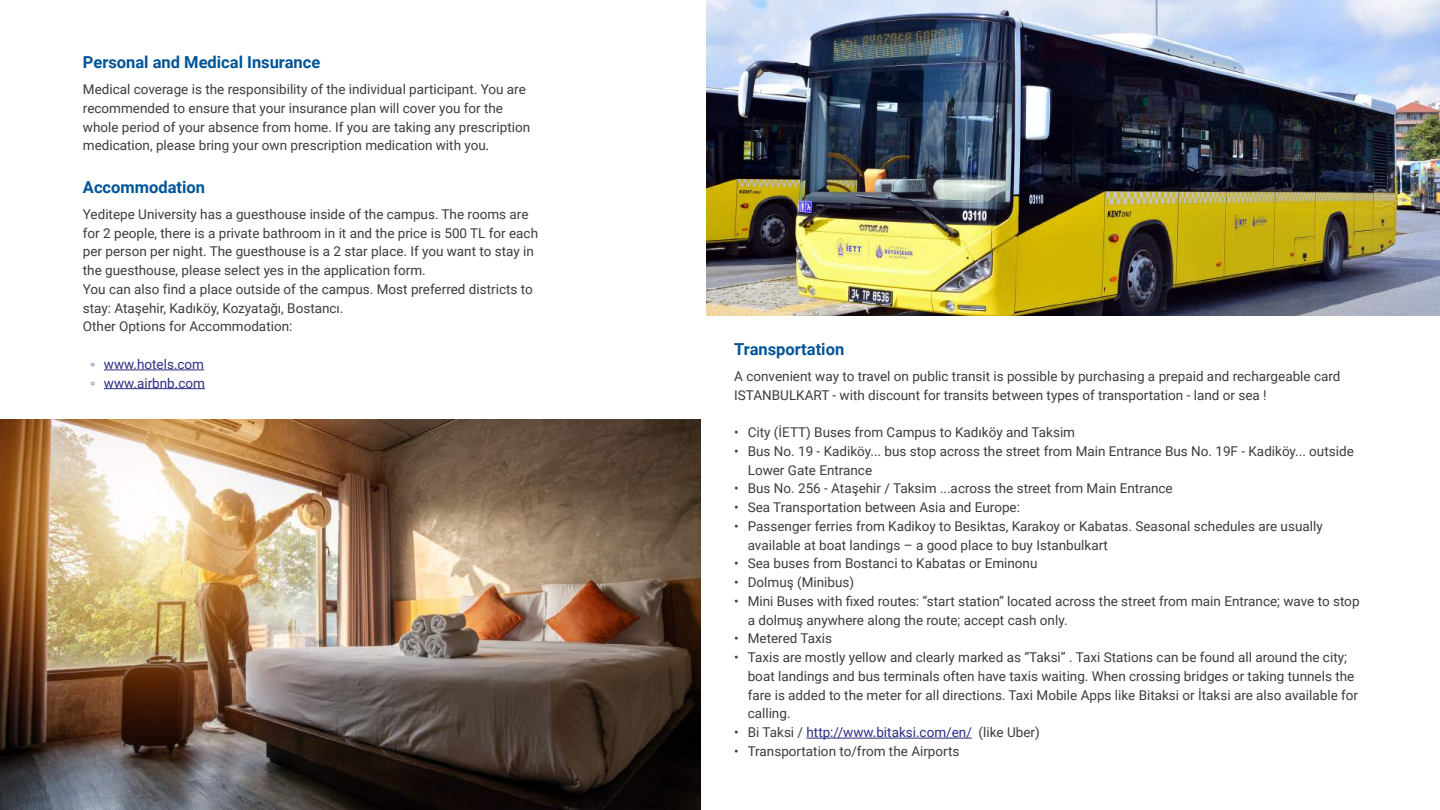
<style>
.page{position:relative;width:1440px;height:810px;background:#fff}
.page>*{position:absolute;margin:0;border:0;box-sizing:border-box;transform-origin:0 0}
.t1{font:700 16.5px "Roboto";color:#005498}
.t2{font:13.5px/18.8px "Roboto";color:#3c3c3b}
.t3{font:13.5px/18.8px "Roboto";color:#2d2e83}
.s1{font-family:"Myriad Pro"}
.s2{font-family:"Times New Roman"}
.s3{color:#3c3c3b}
</style>
<div class="page">
<hr style="left:104px;top:370px;width:100px;height:1px;background:#2d2e83">
<hr style="left:104px;top:388px;width:101px;height:1px;background:#2d2e83">
<hr style="left:806px;top:738px;width:166px;height:1px;background:#2d2e83">
<img style="left:707px;top:146px;width:658px;height:169px">
<img style="left:0;top:419px;width:700px;height:391px">
<img style="left:1px;top:419px;width:74px;height:321px">
<img style="left:1365px;top:146px;width:75px;height:170px">
<img style="left:706px;top:0;width:734px;height:146px">
<svg style="left:1px;top:740px;width:700px;height:70px;background:#393332"></svg>
<p class="t1" style="left:83px;top:50px;width:239px">Personal and Medical Insurance</p>
<p class="t2" style="left:83px;top:79px;width:449px">Medical coverage is the responsibility of the individual participant. You are recommended to ensure that your insurance plan will cover you for the whole period of your absence from home. If you are taking any prescription medication, please bring your own prescription medication with you<span class="s1">.</span></p>
<p class="t1" style="left:83px;top:175px;width:124px">Accommodation</p>
<p class="t2" style="left:83px;top:204px;width:457px">Yeditepe University has a guesthouse inside of the campus. The rooms are for 2 people, there is a private bathroom in it and the price is 500 TL for each per person per night. The guesthouse is a 2 star place. If you want to stay in the guesthouse, please select yes in the application form.<br>You can also find a place outside of the campus. Most preferred districts to stay: Ataşehir, Kadıköy, Kozyatağı, Bostancı.<br>Other Options for Accommodation:</p>
<p class="t3" style="left:90px;top:354px;width:116px"><span class="s2">◦</span> www.hotels.com <span class="s2">◦</span> www.airbnb.com</p>
<p class="t1" style="left:734px;top:337px;width:112px">Transportation</p>
<p class="t2" style="left:734px;top:366px;width:608px">A convenient way to travel on public transit is possible by purchasing a prepaid and rechargeable card<br>ISTANBULKART - with discount for transits between types of transportation - land or sea !</p>
<p class="t2" style="left:734px;top:422px;width:342px">• City (İETT) Buses from Campus to Kadıköy and Taksim</p>
<p class="t2" style="left:748px;top:441px;width:608px;text-indent:-14px">• Bus No. 19 - Kadiköy... bus stop across the street from Main Entrance Bus No. 19F - Kadiköy... outside<br>Lower Gate Entrance</p>
<p class="t2" style="left:734px;top:479px;width:440px">• Bus No. 256 - Ataşehir / Taksim ...across the street from Main Entrance</p>
<p class="t2" style="left:734px;top:497px;width:287px">• Sea Transportation between Asia and Europe:</p>
<p class="t2" style="left:748px;top:516px;width:576px;text-indent:-14px">• Passenger ferries from Kadikoy to Besiktas, Karakoy or Kabatas. Seasonal schedules are usually available at boat landings – a good place to buy Istanbulkart</p>
<p class="t2" style="left:734px;top:554px;width:305px">• Sea buses from Bostanci to Kabatas or Eminonu</p>
<p class="t2" style="left:734px;top:572px;width:122px">• Dolmuş (Minibus)</p>
<p class="t2" style="left:748px;top:591px;width:613px;text-indent:-14px">• Mini Buses with fixed routes: “start station” located across the street from main Entrance; wave to stop a dolmuş anywhere along the route; accept cash only.</p>
<p class="t2" style="left:734px;top:629px;width:99px">• Metered Taxis</p>
<p class="t2" style="left:748px;top:647px;width:612px;text-indent:-14px">• Taxis are mostly yellow and clearly marked as “Taksi” . Taxi Stations can be found all around the city; boat landings and bus terminals often have taxis waiting. When crossing bridges or taking tunnels the fare is added to the meter for all directions. Taxi Mobile Apps like Bitaksi or İtaksi are also available for calling.</p>
<p class="t3" style="left:734px;top:722px;width:307px"><span class="s3">• Bi Taksi /</span> http://www.bitaksi.com/en/ <span class="s3">(like Uber)</span></p>
<p class="t2" style="left:734px;top:741px;width:227px">• Transportation to/from the Airports</p>
</div>
